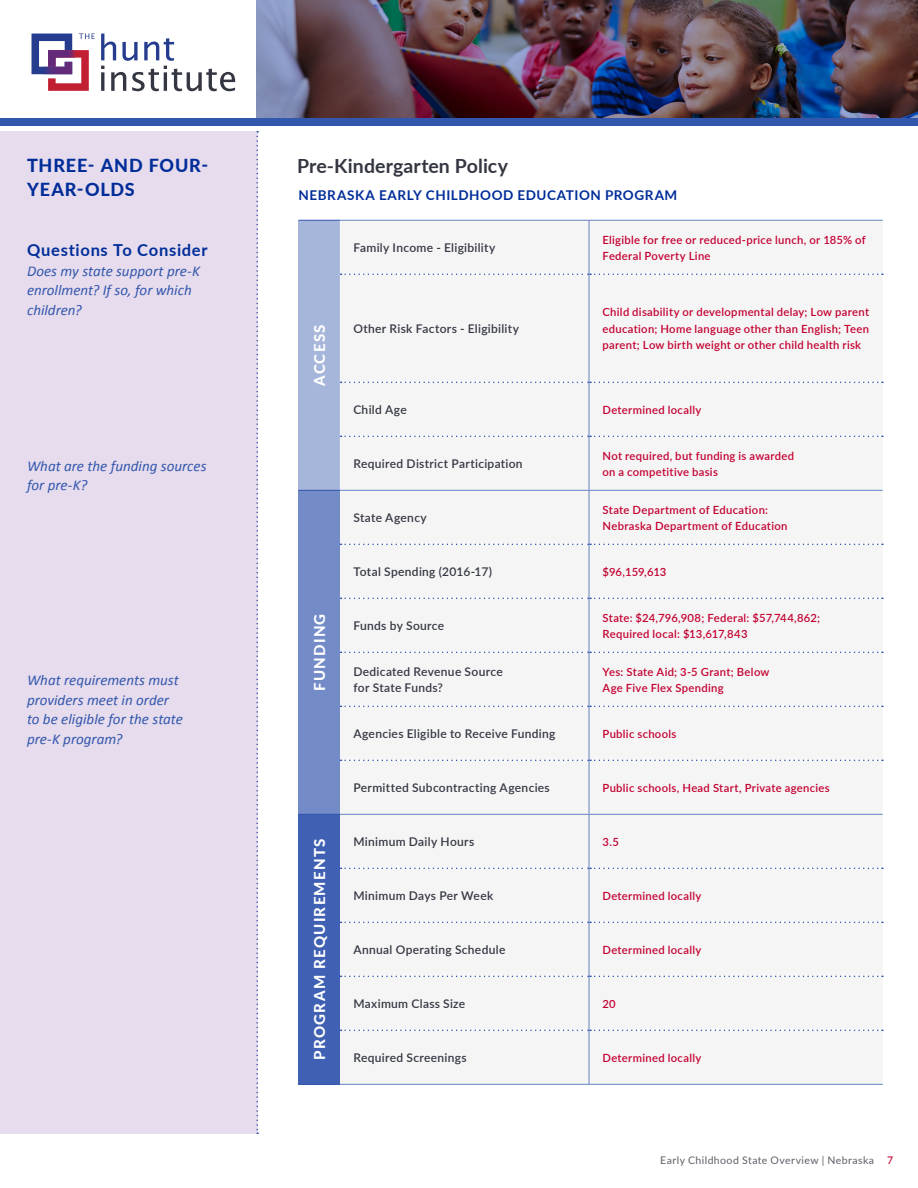
<style>
.page{position:relative;width:918px;height:1188px;background:#fff}
.page>*{position:absolute;margin:0;border:0;box-sizing:border-box;transform-origin:0 0}
.t1{font:700 19.5px "Lato";letter-spacing:.005em;color:#343741}
.t2{font:800 18px/24px "Lato";letter-spacing:.05em;color:#002d99}
.SIDEBAR-BodyText-Lat{font:700 16.5px "Lato";letter-spacing:.045em;color:#002d99}
.SIDEBAR-BodyText-Lat-2{font:italic 15px/19.5px "Calibri";color:#3357ad}
.t3{font:800 15px "Lato";letter-spacing:.085em;color:#fff}
.t4{font:700 13.5px "Lato";letter-spacing:.045em;color:#002d99}
.t5{font:600 12px/16.5px "Lato";letter-spacing:.025em;color:#343741}
.DATA-TABLE-SMALLTEXT{font:600 11.25px/16.5px "Lato";letter-spacing:.03em;color:#c3002f}
.t6{font:10.5px "Lato";letter-spacing:.04em;color:#5c5f67}
.s1{font-weight:500;color:#c3002f}
</style>
<div class="page">
<img style="left:256px;top:0;width:662px;height:119px">
<div style="left:0;top:119px;width:918px;height:7px;background:#3357ad"></div>
<div style="left:0;top:131px;width:258px;height:1003px;background:#e6dced"></div>
<svg style="left:101px;top:34px;width:134px;height:57px"></svg>
<svg style="left:32px;top:33px;width:63px;height:58px"></svg>
<div style="left:298px;top:220px;width:42px;height:270px;background:#a6b6db"></div>
<div style="left:340px;top:221px;width:543px;height:863px;background:#f5f5f6"></div>
<div style="left:298px;top:490px;width:42px;height:324px;background:#738bc7"></div>
<div style="left:298px;top:814px;width:42px;height:270px;background:#4061b3"></div>
<svg style="left:341px;top:273px;width:542px;height:2px"></svg>
<svg style="left:341px;top:544px;width:542px;height:1px"></svg>
<svg style="left:341px;top:598px;width:542px;height:1px"></svg>
<svg style="left:341px;top:652px;width:542px;height:1px"></svg>
<svg style="left:341px;top:868px;width:542px;height:1px"></svg>
<svg style="left:341px;top:922px;width:542px;height:1px"></svg>
<svg style="left:341px;top:976px;width:542px;height:1px"></svg>
<hr style="left:298px;top:220px;width:42px;height:1px;background:#3357ad">
<hr style="left:298px;top:490px;width:42px;height:1px;background:#3357ad">
<hr style="left:298px;top:814px;width:42px;height:1px;background:#3357ad">
<hr style="left:298px;top:1084px;width:42px;height:1px;background:#3357ad">
<svg style="left:341px;top:382px;width:542px;height:1px"></svg>
<svg style="left:341px;top:436px;width:542px;height:1px"></svg>
<svg style="left:341px;top:706px;width:542px;height:1px"></svg>
<svg style="left:341px;top:760px;width:542px;height:1px"></svg>
<svg style="left:341px;top:1030px;width:542px;height:1px"></svg>
<hr style="left:340px;top:220px;width:249px;height:1px;background:#6681c2">
<hr style="left:589px;top:220px;width:294px;height:1px;background:#6681c2">
<hr style="left:589px;top:221px;width:1px;height:53px;background:#6681c2">
<hr style="left:589px;top:274px;width:1px;height:108px;background:#6681c2">
<hr style="left:589px;top:382px;width:1px;height:54px;background:#6681c2">
<hr style="left:589px;top:436px;width:1px;height:54px;background:#6681c2">
<hr style="left:589px;top:491px;width:1px;height:53px;background:#6681c2">
<hr style="left:589px;top:544px;width:1px;height:54px;background:#6681c2">
<hr style="left:589px;top:598px;width:1px;height:54px;background:#6681c2">
<hr style="left:589px;top:652px;width:1px;height:54px;background:#6681c2">
<hr style="left:589px;top:706px;width:1px;height:54px;background:#6681c2">
<hr style="left:589px;top:760px;width:1px;height:54px;background:#6681c2">
<hr style="left:589px;top:815px;width:1px;height:53px;background:#6681c2">
<hr style="left:589px;top:868px;width:1px;height:54px;background:#6681c2">
<hr style="left:589px;top:922px;width:1px;height:54px;background:#6681c2">
<hr style="left:589px;top:976px;width:1px;height:54px;background:#6681c2">
<hr style="left:589px;top:1030px;width:1px;height:54px;background:#6681c2">
<hr style="left:340px;top:1084px;width:249px;height:1px;background:#6681c2">
<hr style="left:589px;top:1084px;width:294px;height:1px;background:#6681c2">
<hr style="left:340px;top:490px;width:249px;height:1px;background:#6681c2">
<hr style="left:589px;top:490px;width:294px;height:1px;background:#6681c2">
<hr style="left:340px;top:814px;width:249px;height:1px;background:#6681c2">
<hr style="left:589px;top:814px;width:294px;height:1px;background:#6681c2">
<p class="t2" style="left:27px;top:152px;width:183px">THREE- AND FOUR-<br>YEAR-OLDS</p>
<p class="SIDEBAR-BodyText-Lat" style="left:27px;top:238px;width:182px">Questions To Consider</p>
<p class="SIDEBAR-BodyText-Lat-2" style="left:27px;top:261px;width:174px">Does my state support pre-K enrollment? If so, for which children?</p>
<p class="SIDEBAR-BodyText-Lat-2" style="left:27px;top:456px;width:181px">What are the funding sources for pre-K?</p>
<p class="SIDEBAR-BodyText-Lat-2" style="left:27px;top:670px;width:157px">What requirements must providers meet in order to be eligible for the state pre-K program?</p>
<p class="t1" style="left:297px;top:151px;width:212px">Pre-Kindergarten Policy</p>
<p class="t4" style="left:298px;top:185px;width:380px">NEBRASKA EARLY CHILDHOOD EDUCATION PROGRAM</p>
<p class="t3" style="left:309px;top:386px;width:63px;rotate:-90deg">ACCESS</p>
<p class="t3" style="left:309px;top:691px;width:79px;rotate:-90deg">FUNDING</p>
<p class="t5" style="left:353px;top:239px;width:144px">Family Income - Eligibility</p>
<p class="DATA-TABLE-SMALLTEXT" style="left:603px;top:231px;width:265px">Eligible for free or reduced-price lunch, or 185% of<br>Federal Poverty Line</p>
<p class="t5" style="left:353px;top:320px;width:167px">Other Risk Factors - Eligibility</p>
<p class="DATA-TABLE-SMALLTEXT" style="left:603px;top:303px;width:268px;text-align:justify">Child disability or developmental delay; Low parent education; Home language other than English; Teen parent; Low birth weight or other child health risk</p>
<p class="t5" style="left:353px;top:401px;width:55px">Child Age</p>
<p class="DATA-TABLE-SMALLTEXT" style="left:603px;top:401px;width:100px">Determined locally</p>
<p class="t5" style="left:353px;top:455px;width:171px">Required District Participation</p>
<p class="DATA-TABLE-SMALLTEXT" style="left:603px;top:447px;width:193px">Not required, but funding is awarded on a competitive basis</p>
<p class="t5" style="left:353px;top:509px;width:75px">State Agency</p>
<p class="DATA-TABLE-SMALLTEXT" style="left:603px;top:501px;width:186px">State Department of Education:<br>Nebraska Department of Education</p>
<p class="t5" style="left:353px;top:563px;width:140px">Total Spending (2016-17)</p>
<p class="DATA-TABLE-SMALLTEXT" style="left:603px;top:563px;width:65px">$96,159,613</p>
<p class="t5" style="left:353px;top:617px;width:92px">Funds by Source</p>
<p class="DATA-TABLE-SMALLTEXT" style="left:603px;top:609px;width:219px">State: $24,796,908; Federal: $57,744,862;<br>Required local: $13,617,843</p>
<p class="t5" style="left:353px;top:663px;width:151px">Dedicated Revenue Source for State Funds?</p>
<p class="DATA-TABLE-SMALLTEXT" style="left:603px;top:663px;width:169px">Yes: State Aid; 3-5 Grant; Below<br>Age Five Flex Spending</p>
<p class="t5" style="left:353px;top:725px;width:204px">Agencies Eligible to Receive Funding</p>
<p class="DATA-TABLE-SMALLTEXT" style="left:603px;top:725px;width:75px">Public schools</p>
<p class="t5" style="left:353px;top:779px;width:198px">Permitted Subcontracting Agencies</p>
<p class="DATA-TABLE-SMALLTEXT" style="left:603px;top:779px;width:229px">Public schools, Head Start, Private agencies</p>
<p class="t3" style="left:309px;top:1060px;width:223px;rotate:-90deg">PROGRAM REQUIREMENTS</p>
<p class="t5" style="left:353px;top:833px;width:122px">Minimum Daily Hours</p>
<p class="DATA-TABLE-SMALLTEXT" style="left:603px;top:833px;width:18px">3.5</p>
<p class="t5" style="left:353px;top:887px;width:141px">Minimum Days Per Week</p>
<p class="DATA-TABLE-SMALLTEXT" style="left:603px;top:887px;width:100px">Determined locally</p>
<p class="t5" style="left:353px;top:941px;width:154px">Annual Operating Schedule</p>
<p class="DATA-TABLE-SMALLTEXT" style="left:603px;top:941px;width:100px">Determined locally</p>
<p class="t5" style="left:353px;top:995px;width:113px">Maximum Class Size</p>
<p class="DATA-TABLE-SMALLTEXT" style="left:603px;top:995px;width:15px">20</p>
<p class="t5" style="left:353px;top:1049px;width:115px">Required Screenings</p>
<p class="DATA-TABLE-SMALLTEXT" style="left:603px;top:1049px;width:100px">Determined locally</p>
<p class="t6" style="left:660px;top:1153px;width:234px">Early Childhood State Overview | Nebraska <span class="s1">7</span></p>
</div>
